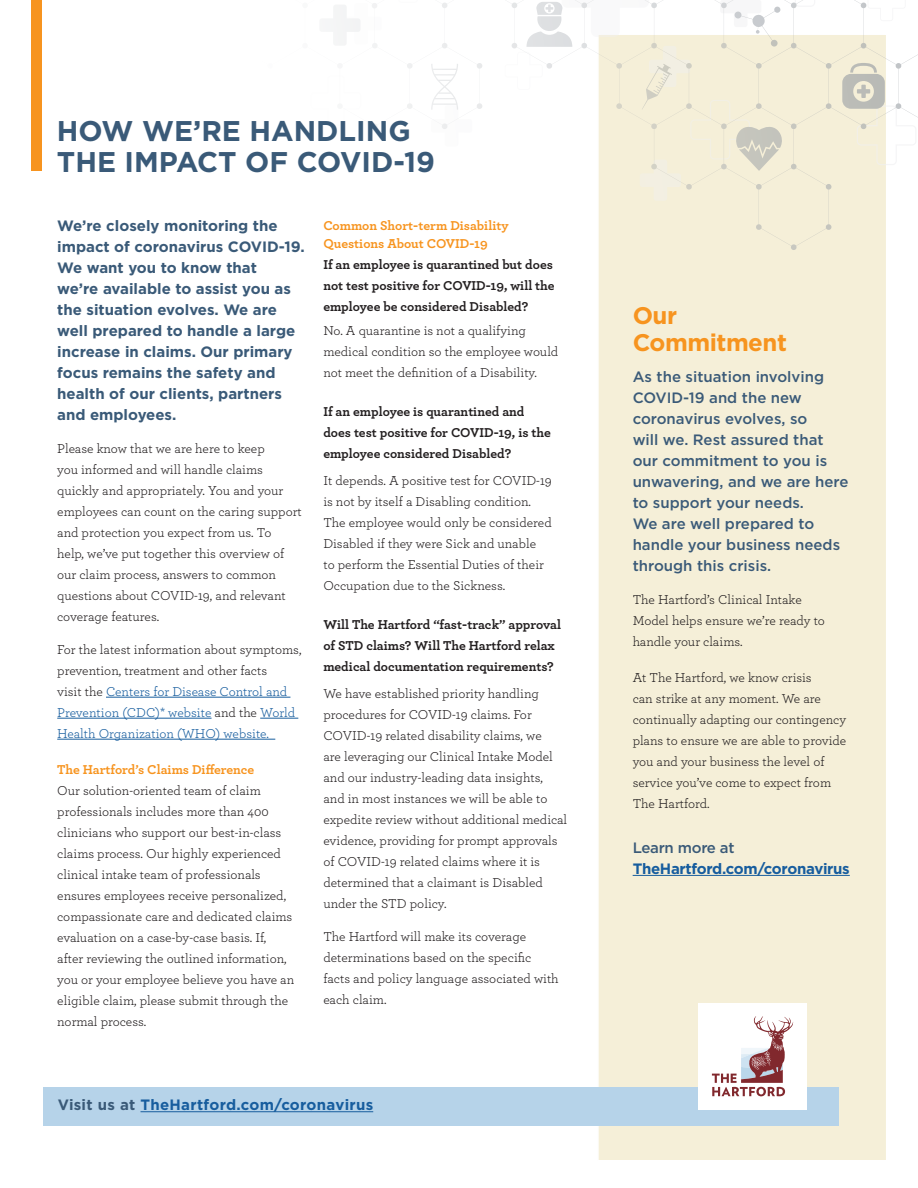
<style>
.page{position:relative;width:918px;height:1188px;background:#fff}
.page>*{position:absolute;margin:0;border:0;box-sizing:border-box;transform-origin:0 0}
.t1{font:700 28.5px/31.2px "Gotham";color:#3a5a78}
.t2{font:700 24px/27px "Gotham";letter-spacing:-.02em;color:#f7941f}
.t3{font:700 15px/21px "Gotham";color:#3a5a78}
.t4{font:500 15px/21px "Gotham";color:#3a5a78}
.t5{font:700 15px/21px "Gotham";letter-spacing:-.02em;color:#175d9e}
.t6{font:700 15px "Gotham";letter-spacing:.005em;color:#175d9e}
.t7{font:13.5px/21px "Archer";color:#231f20}
.t8{font:700 13.5px/21px "Archer";color:#231f20}
.t9{font:13.5px/21px "Archer";color:#175d9e}
.t10{font:700 13.5px/18px "Archer";color:#f7941f}
.s1{color:#231f20}
.s2{color:#3a5a78}
.s3{font-weight:500;color:#3a5a78}
</style>
<div class="page">
<div style="left:597px;top:33px;width:290px;height:1128px;background:#f5efd8;border:2px solid #fff"></div>
<hr style="left:633px;top:875px;width:217px;height:1px;background:#175d9e">
<hr style="left:106px;top:697px;width:184px;height:1px;background:#175d9e">
<hr style="left:57px;top:718px;width:155px;height:1px;background:#175d9e">
<hr style="left:260px;top:718px;width:38px;height:1px;background:#175d9e">
<hr style="left:57px;top:739px;width:218px;height:1px;background:#175d9e">
<svg style="left:372px;top:0;width:546px;height:341px"></svg>
<svg style="left:334px;top:0;width:104px;height:46px"></svg>
<svg style="left:431px;top:64px;width:41px;height:82px"></svg>
<svg style="left:842px;top:63px;width:74px;height:102px"></svg>
<svg style="left:505px;top:0;width:330px;height:201px"></svg>
<div style="left:43px;top:1087px;width:795px;height:39px;background:#b6d3e9"></div>
<div style="left:698px;top:1003px;width:109px;height:107px;background:#fff"></div>
<svg style="left:712px;top:1016px;width:81px;height:80px"></svg>
<hr style="left:141px;top:1111px;width:232px;height:1px;background:#175d9e">
<div style="left:31px;top:0;width:11px;height:170px;background:#f7941f"></div>
<p class="t1" style="left:57px;top:115px;width:380px">HOW WE’RE HANDLING<br>THE IMPACT OF COVID-19</p>
<p class="t3" style="left:57px;top:215px;width:249px">We’re closely monitoring the impact of coronavirus COVID-19.<br>We want you to know that<br>we’re available to assist you as the situation evolves. We are well prepared to handle a large increase in claims. Our primary focus remains the safety and health of our clients, partners and employees.</p>
<p class="t7" style="left:57px;top:437px;width:246px">Please know that we are here to keep<br>you informed and will handle claims quickly and appropriately. You and your employees can count on the caring support and protection you expect from us. To<br>help, we’ve put together this overview of our claim process, answers to common questions about COVID-19, and relevant coverage features.</p>
<p class="t9" style="left:57px;top:638px;width:246px"><span class="s1">For the latest information about symptoms, prevention, treatment and other facts<br>visit the</span> Centers for Disease Control and Prevention (CDC)* website <span class="s1">and the</span> World Health Organization (WHO) website.</p>
<p class="t10" style="left:57px;top:759px;width:199px">The Hartford’s Claims Difference</p>
<p class="t7" style="left:57px;top:779px;width:239px">Our solution-oriented team of claim professionals includes more than 400 clinicians who support our best-in-class claims process. Our highly experienced clinical intake team of professionals ensures employees receive personalized, compassionate care and dedicated claims evaluation on a case-by-case basis. If, after reviewing the outlined information, you or your employee believe you have an eligible claim, please submit through the normal process.</p>
<p class="t10" style="left:323px;top:215px;width:187px">Common Short-term Disability<br>Questions About COVID-19</p>
<p class="t8" style="left:323px;top:253px;width:233px">If an employee is quarantined but does not test positive for COVID-19, will the employee be considered Disabled?</p>
<p class="t7" style="left:323px;top:319px;width:236px">No. A quarantine is not a qualifying medical condition so the employee would not meet the definition of a Disability.</p>
<p class="t8" style="left:323px;top:400px;width:229px">If an employee is quarantined and does test positive for COVID-19, is the employee considered Disabled?</p>
<p class="t7" style="left:323px;top:469px;width:230px">It depends. A positive test for COVID-19 is not by itself a Disabling condition.<br>The employee would only be considered Disabled if they were Sick and unable<br>to perform the Essential Duties of their Occupation due to the Sickness.</p>
<p class="t8" style="left:323px;top:613px;width:239px">Will The Hartford “fast-track” approval of STD claims? Will The Hartford relax medical documentation requirements?</p>
<p class="t7" style="left:323px;top:682px;width:245px">We have established priority handling procedures for COVID-19 claims. For COVID-19 related disability claims, we<br>are leveraging our Clinical Intake Model and our industry-leading data insights, and in most instances we will be able to expedite review without additional medical evidence, providing for prompt approvals of COVID-19 related claims where it is determined that a claimant is Disabled under the STD policy.</p>
<p class="t7" style="left:323px;top:925px;width:237px">The Hartford will make its coverage determinations based on the specific facts and policy language associated with each claim.</p>
<p class="t6" style="left:58px;top:1095px;width:317px"><span class="s2">Visit us at</span> TheHartford.com/coronavirus</p>
<p class="t2" style="left:633px;top:302px;width:156px">Our<br>Commitment</p>
<p class="t4" style="left:633px;top:366px;width:217px">As the situation involving<br>COVID-19 and the new coronavirus evolves, so<br>will we. Rest assured that our commitment to you is unwavering, and we are here to support your needs.<br>We are well prepared to handle your business needs through this crisis.</p>
<p class="t7" style="left:633px;top:588px;width:194px">The Hartford’s Clinical Intake<br>Model helps ensure we’re ready to handle your claims.</p>
<p class="t7" style="left:633px;top:666px;width:215px">At The Hartford, we know crisis<br>can strike at any moment. We are continually adapting our contingency plans to ensure we are able to provide you and your business the level of service you’ve come to expect from<br>The Hartford.</p>
<p class="t5" style="left:633px;top:837px;width:219px"><span class="s3">Learn more at<br></span>TheHartford.com/coronavirus</p>
</div>
